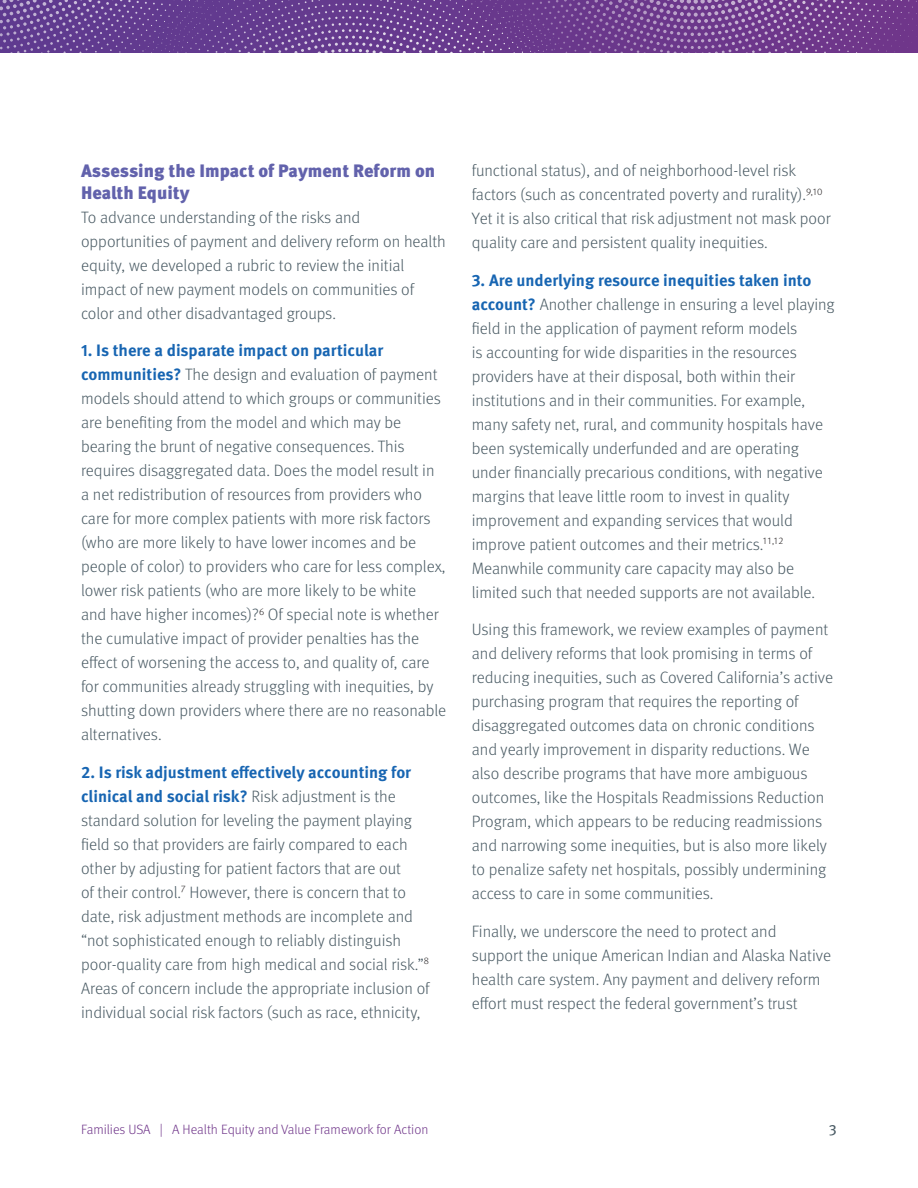
<style>
.page{position:relative;width:918px;height:1188px;background:#fff}
.page>*{position:absolute;margin:0;border:0;box-sizing:border-box;transform-origin:0 0}
.t1{font:900 18px/21.6px "Meta OT";color:#6262ac}
.BODY{font:300 16.5px/24px "Meta OT";color:#4b5c65}
.t2{font:15px "Meta OT";color:#4b5c65}
.t3{font:300 13.5px "Meta OT";color:#70368a}
.s1{font-weight:700;color:#1765b2}
</style>
<div class="page">
<svg style="left:0;top:0;width:917px;height:53px;background:#704594"></svg>
<h2 class="t1" style="left:81px;top:161px;width:356px">Assessing the Impact of Payment Reform on<br>Health Equity</h2>
<p class="BODY" style="left:81px;top:206px;width:366px">To advance understanding of the risks and opportunities of payment and delivery reform on health equity, we developed a rubric to review the initial impact of new payment models on communities of color and other disadvantaged groups.</p>
<p class="BODY" style="left:81px;top:339px;width:367px"><span class="s1">1. Is there a disparate impact on particular communities?</span> The design and evaluation of payment models should attend to which groups or communities are benefiting from the model and which may be bearing the brunt of negative consequences. This requires disaggregated data. Does the model result in a net redistribution of resources from providers who care for more complex patients with more risk factors (who are more likely to have lower incomes and be people of color) to providers who care for less complex, lower risk patients (who are more likely to be white<br>and have higher incomes)?<sup>6</sup> Of special note is whether the cumulative impact of provider penalties has the effect of worsening the access to, and quality of, care for communities already struggling with inequities, by shutting down providers where there are no reasonable alternatives.</p>
<p class="BODY" style="left:81px;top:761px;width:350px"><span class="s1">2. Is risk adjustment effectively accounting for clinical and social risk?</span> Risk adjustment is the standard solution for leveling the payment playing field so that providers are fairly compared to each other by adjusting for patient factors that are out<br>of their control.<sup>7</sup> However, there is concern that to date, risk adjustment methods are incomplete and “not sophisticated enough to reliably distinguish poor-quality care from high medical and social risk.”<sup>8<br></sup>Areas of concern include the appropriate inclusion of individual social risk factors (such as race, ethnicity,</p>
<p class="BODY" style="left:472px;top:159px;width:361px">functional status), and of neighborhood-level risk factors (such as concentrated poverty and rurality).<sup>9,10<br></sup>Yet it is also critical that risk adjustment not mask poor quality care and persistent quality inequities.</p>
<p class="BODY" style="left:472px;top:268px;width:365px"><span class="s1">3. Are underlying resource inequities taken into account?</span> Another challenge in ensuring a level playing field in the application of payment reform models<br>is accounting for wide disparities in the resources providers have at their disposal, both within their institutions and in their communities. For example, many safety net, rural, and community hospitals have been systemically underfunded and are operating under financially precarious conditions, with negative margins that leave little room to invest in quality improvement and expanding services that would improve patient outcomes and their metrics.<sup>11,12<br></sup>Meanwhile community care capacity may also be limited such that needed supports are not available.</p>
<p class="BODY" style="left:472px;top:618px;width:363px">Using this framework, we review examples of payment and delivery reforms that look promising in terms of reducing inequities, such as Covered California’s active purchasing program that requires the reporting of disaggregated outcomes data on chronic conditions and yearly improvement in disparity reductions. We also describe programs that have more ambiguous outcomes, like the Hospitals Readmissions Reduction Program, which appears to be reducing readmissions and narrowing some inequities, but is also more likely to penalize safety net hospitals, possibly undermining access to care in some communities.</p>
<p class="BODY" style="left:472px;top:919px;width:361px">Finally, we underscore the need to protect and support the unique American Indian and Alaska Native health care system. Any payment and delivery reform effort must respect the federal government’s trust</p>
<p class="t3" style="left:81px;top:1121px;width:349px">Families USA | A Health Equity and Value Framework for Action</p>
<p class="t2" style="left:829px;top:1120px;width:10px">3</p>
</div>
